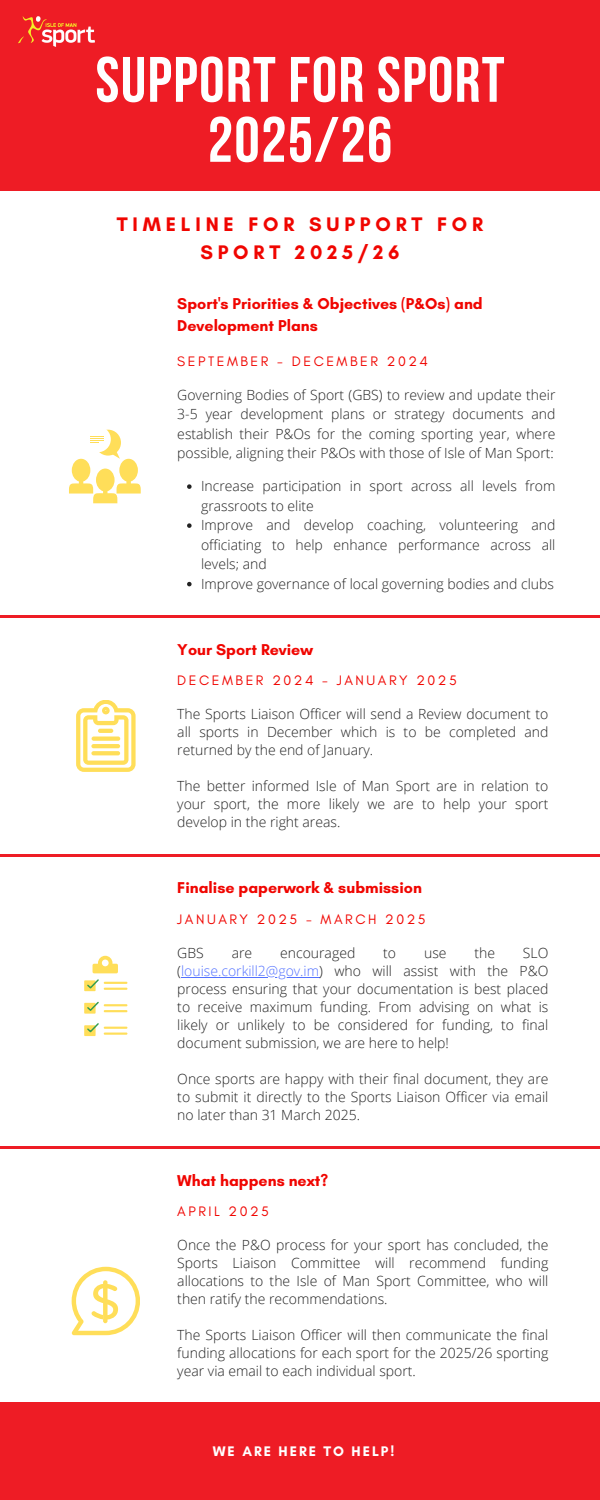
<style>
.page{position:relative;width:600px;height:1500px;background:#fff}
.page>*{position:absolute;margin:0;border:0;box-sizing:border-box;transform-origin:0 0}
.t1{font:700 64.1px/60px "Bebas Neue";letter-spacing:.02em;color:#fff;text-align:center}
.t2{font:700 20px/27.8px "Glacial Indifference";letter-spacing:.24em;color:#f00500;text-align:center}
.t3{font:700 16px/21.8px "Glacial Indifference";color:#f00500}
.t4{font:700 14.1px "Glacial Indifference";letter-spacing:.14em;color:#fff}
.t5{font:300 14px/18px "Open Sans";color:#222;text-align:justify}
.t6{font:14px "Glacial Indifference";letter-spacing:.18em;color:#f00500}
.s1{color:#5271ff}
</style>
<div class="page">
<div style="left:0;top:0;width:600px;height:191px;background:#ee1c25"></div>
<svg style="left:76px;top:701px;width:59px;height:70px"></svg>
<hr style="left:98px;top:729px;width:15px;height:4px;background:#ffde59;border-radius:2px">
<svg style="left:92px;top:737px;width:28px;height:4px"></svg>
<hr style="left:91px;top:744px;width:29px;height:4px;background:#ffde59;border-radius:2px">
<svg style="left:91px;top:751px;width:29px;height:4px"></svg>
<svg style="left:72px;top:1267px;width:68px;height:68px"></svg>
<div style="left:0;top:1403px;width:600px;height:97px;background:#ee1c25"></div>
<hr style="left:0;top:615px;width:600px;height:3px;background:#ee1c25">
<hr style="left:0;top:854px;width:600px;height:3px;background:#ee1c25">
<hr style="left:0;top:1146px;width:600px;height:3px;background:#ee1c25">
<svg style="left:187px;top:484px;width:5px;height:5px"></svg>
<svg style="left:187px;top:523px;width:5px;height:5px"></svg>
<svg style="left:187px;top:582px;width:5px;height:4px"></svg>
<hr style="left:181px;top:977px;width:138px;height:1px;background:#5271ff">
<div style="left:84px;top:980px;width:12px;height:11px;background:#ffde59"></div>
<hr style="left:104px;top:982px;width:23px;height:2px;background:#ffde59">
<hr style="left:104px;top:988px;width:23px;height:2px;background:#ffde59">
<div style="left:84px;top:1003px;width:12px;height:11px;background:#ffde59"></div>
<hr style="left:104px;top:1004px;width:23px;height:2px;background:#ffde59">
<hr style="left:104px;top:1010px;width:23px;height:2px;background:#ffde59">
<div style="left:84px;top:1025px;width:12px;height:11px;background:#ffde59"></div>
<hr style="left:104px;top:1027px;width:23px;height:2px;background:#ffde59">
<hr style="left:104px;top:1033px;width:23px;height:2px;background:#ffde59">
<svg style="left:86px;top:956px;width:32px;height:34px"></svg>
<svg style="left:86px;top:1001px;width:13px;height:11px"></svg>
<svg style="left:86px;top:1023px;width:13px;height:11px"></svg>
<div style="left:95px;top:430px;width:26px;height:26px;background:#ffde59;border-radius:50%"></div>
<div style="left:85px;top:426px;width:26px;height:26px;background:#fff;border-radius:50%"></div>
<svg style="left:69px;top:436px;width:72px;height:67px"></svg>
<img style="left:18px;top:16px;width:77px;height:31px">
<p class="t1" style="left:95px;top:56px;width:411px">SUPPORT FOR SPORT<br>2025/26</p>
<p class="t2" style="left:117px;top:210px;width:368px">TIMELINE FOR SUPPORT FOR<br>SPORT 2025/26</p>
<h3 class="t3" style="left:177px;top:293px;width:307px">Sport's Priorities &amp; Objectives (P&amp;Os) and<br>Development Plans</h3>
<h5 class="t6" style="left:177px;top:352px;width:252px">SEPTEMBER - DECEMBER 2024</h5>
<p class="t5" style="left:177px;top:384px;width:380px;line-height:19.5px">Governing Bodies of Sport (GBS) to review and update their 3-5 year development plans or strategy documents and establish their P&amp;Os for the coming sporting year, where possible, aligning their P&amp;Os with those of Isle of Man Sport:</p>
<p class="t5" style="left:201px;top:476px;width:356px;line-height:19.5px">Increase participation in sport across all levels from grassroots to elite</p>
<p class="t5" style="left:201px;top:515px;width:356px;line-height:19.5px">Improve and develop coaching, volunteering and officiating to help enhance performance across all levels; and</p>
<p class="t5" style="left:201px;top:574px;width:354px">Improve governance of local governing bodies and clubs</p>
<h2 class="t3" style="left:177px;top:638px;width:137px">Your Sport Review</h2>
<h3 class="t6" style="left:177px;top:672px;width:281px">DECEMBER 2024 - JANUARY 2025</h3>
<p class="t5" style="left:177px;top:705px;width:373px">The Sports Liaison Officer will send a Review document to all sports in December which is to be completed and returned by the end of January.</p>
<h1 class="t5" style="left:177px;top:777px;width:373px">The better informed Isle of Man Sport are in relation to your sport, the more likely we are to help your sport develop in the right areas.</h1>
<h3 class="t3" style="left:177px;top:877px;width:246px">Finalise paperwork &amp; submission</h3>
<h5 class="t6" style="left:177px;top:910px;width:250px">JANUARY 2025 - MARCH 2025</h5>
<p class="t5" style="left:177px;top:943px;width:28px">GBS</p>
<p class="t5" style="left:232px;top:943px;width:22px">are</p>
<p class="t5" style="left:280px;top:943px;width:77px">encouraged</p>
<p class="t5" style="left:383px;top:943px;width:14px">to</p>
<p class="t5" style="left:424px;top:943px;width:24px">use</p>
<p class="t5" style="left:474px;top:943px;width:22px">the</p>
<p class="t5" style="left:177px;top:943px;width:373px;text-align:right">SLO<br>(<span class="s1">louise.corkill2@gov.im</span>) who will assist with the P&amp;O</p>
<p class="t5" style="left:177px;top:979px;width:373px">process ensuring that your documentation is best placed to receive maximum funding. From advising on what is likely or unlikely to be considered for funding, to final document submission, we are here to help!</p>
<p class="t5" style="left:177px;top:1069px;width:373px">Once sports are happy with their final document, they are to submit it directly to the Sports Liaison Officer via email</p>
<p class="t5" style="left:177px;top:1105px;width:184px">no later than 31 March 2025.</p>
<p class="t3" style="left:177px;top:1169px;width:153px">What happens next?</p>
<h3 class="t6" style="left:177px;top:1203px;width:93px">APRIL 2025</h3>
<p class="t5" style="left:177px;top:1236px;width:373px">Once the P&amp;O process for your sport has concluded, the Sports Liaison Committee will recommend funding allocations to the Isle of Man Sport Committee, who will then ratify the recommendations.</p>
<p class="t5" style="left:177px;top:1326px;width:373px">The Sports Liaison Officer will then communicate the final funding allocations for each sport for the 2025/26 sporting year via email to each individual sport.</p>
<h5 class="t4" style="left:213px;top:1443px;width:183px">WE ARE HERE TO HELP!</h5>
</div>
